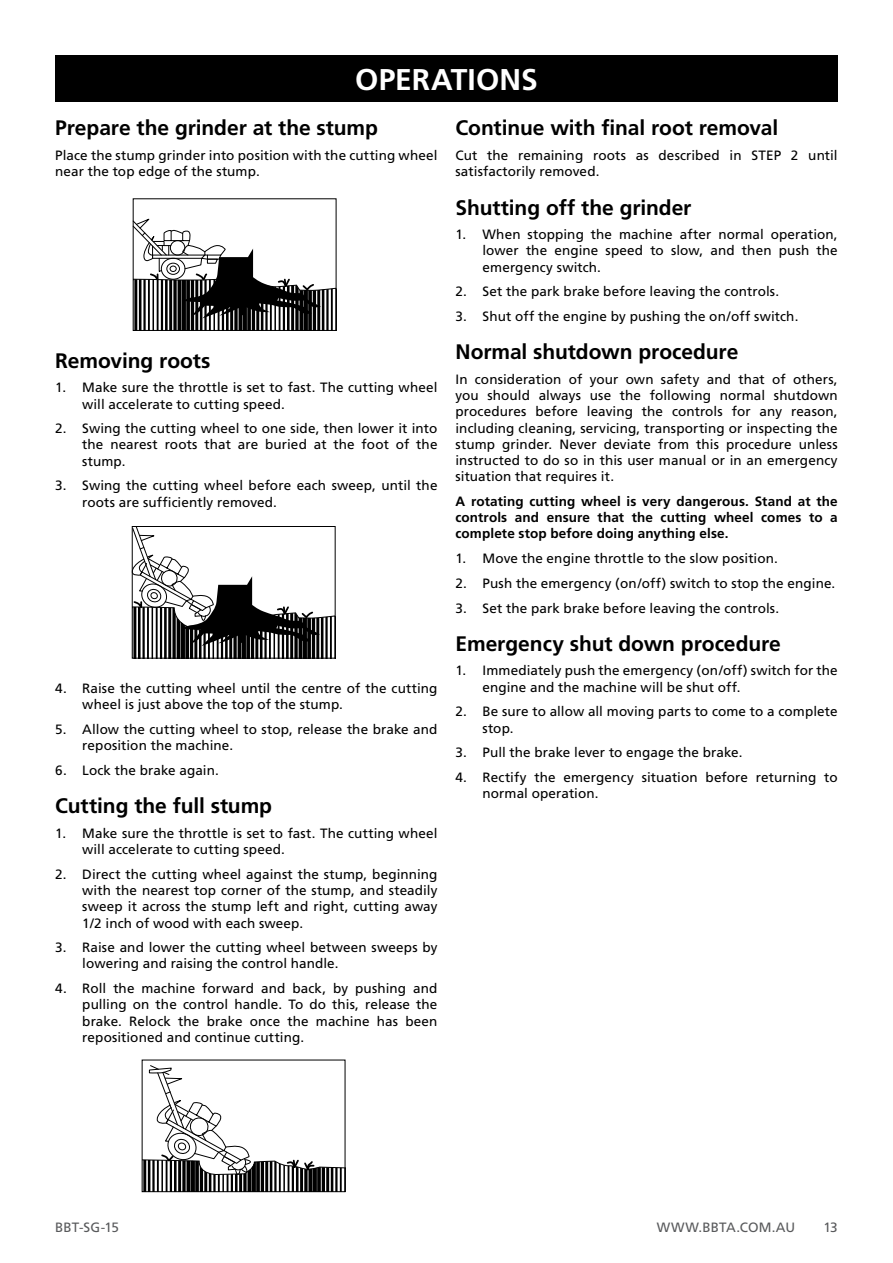
<style>
.page{position:relative;width:893px;height:1263px;background:#fff}
.page>*{position:absolute;margin:0;border:0;box-sizing:border-box;transform-origin:0 0}
.t1{font:700 30px "Frutiger";color:#fff}
.t2{font:700 21px "Frutiger";letter-spacing:-.005em;color:#000}
.t3{font:13.5px/16.2px "Frutiger";letter-spacing:.005em;color:#000}
.t4{font:700 13.5px/16.2px "Frutiger";letter-spacing:.01em;color:#000;text-align:justify}
.t5{font:13.5px "Frutiger";letter-spacing:.005em;color:#58595b}
.t6{font:10.8px "Myriad Pro";color:#000}
</style>
<div class="page">
<div style="left:55px;top:55px;width:783px;height:47px;background:#000"></div>
<div style="left:133px;top:198px;width:204px;height:133px;border:1px solid #000"></div>
<svg style="left:132px;top:217px;width:204px;height:113px"></svg>
<svg style="left:142px;top:1064px;width:203px;height:128px"></svg>
<svg style="left:131px;top:526px;width:204px;height:132px"></svg>
<h1 class="t1" style="left:355px;top:62px;width:184px">OPERATIONS</h1>
<h2 class="t2" style="left:55px;top:116px;width:324px">Prepare the grinder at the stump</h2>
<p class="t3" style="left:55px;top:147px;width:384px">Place the stump grinder into position with the cutting wheel near the top edge of the stump.</p>
<h2 class="t2" style="left:55px;top:348px;width:157px">Removing roots</h2>
<p class="t3" style="left:82px;top:379px;width:357px;text-indent:-27px">1. Make sure the throttle is set to fast. The cutting wheel will accelerate to cutting speed.</p>
<p class="t3" style="left:82px;top:420px;width:357px;text-align:justify;text-indent:-27px">2. Swing the cutting wheel to one side, then lower it into the nearest roots that are buried at the foot of the stump.</p>
<p class="t3" style="left:82px;top:477px;width:357px;text-indent:-27px">3. Swing the cutting wheel before each sweep, until the roots are sufficiently removed.</p>
<p class="t3" style="left:82px;top:680px;width:357px;text-indent:-27px">4. Raise the cutting wheel until the centre of the cutting wheel is just above the top of the stump.</p>
<p class="t3" style="left:82px;top:721px;width:357px;text-indent:-27px">5. Allow the cutting wheel to stop, release the brake and reposition the machine.</p>
<p class="t3" style="left:55px;top:762px;width:165px">6. Lock the brake again.</p>
<h2 class="t2" style="left:55px;top:794px;width:218px">Cutting the full stump</h2>
<p class="t3" style="left:82px;top:825px;width:357px;text-indent:-27px">1. Make sure the throttle is set to fast. The cutting wheel will accelerate to cutting speed.</p>
<p class="t3" style="left:82px;top:866px;width:357px;text-align:justify;text-indent:-27px">2. Direct the cutting wheel against the stump, beginning with the nearest top corner of the stump, and steadily sweep it across the stump left and right, cutting away 1/2 inch of wood with each sweep.</p>
<p class="t3" style="left:82px;top:939px;width:357px;text-indent:-27px">3. Raise and lower the cutting wheel between sweeps by lowering and raising the control handle.</p>
<p class="t3" style="left:82px;top:980px;width:357px;text-align:justify;text-indent:-27px">4. Roll the machine forward and back, by pushing and pulling on the control handle. To do this, release the brake. Relock the brake once the machine has been repositioned and continue cutting.</p>
<p class="t6" style="left:136px;top:683px;width:66px">Dipstick Cover</p>
<h2 class="t2" style="left:455px;top:116px;width:324px">Continue with final root removal</h2>
<p class="t3" style="left:455px;top:147px;width:384px">Cut the remaining roots as described in STEP 2 until satisfactorily removed.</p>
<h2 class="t2" style="left:455px;top:195px;width:237px">Shutting off the grinder</h2>
<p class="t3" style="left:482px;top:226px;width:357px;text-align:justify;text-indent:-27px">1. When stopping the machine after normal operation, lower the engine speed to slow, and then push the emergency switch.</p>
<p class="t3" style="left:455px;top:283px;width:325px">2. Set the park brake before leaving the controls.</p>
<p class="t3" style="left:455px;top:308px;width:344px">3. Shut off the engine by pushing the on/off switch.</p>
<h2 class="t2" style="left:455px;top:340px;width:284px">Normal shutdown procedure</h2>
<p class="t3" style="left:455px;top:371px;width:384px;text-align:justify">In consideration of your own safety and that of others, you should always use the following normal shutdown procedures before leaving the controls for any reason, including cleaning, servicing, transporting or inspecting the stump grinder. Never deviate from this procedure unless instructed to do so in this user manual or in an emergency situation that requires it.</p>
<p class="t4" style="left:455px;top:493px;width:384px">A rotating cutting wheel is very dangerous. Stand at the controls and ensure that the cutting wheel comes to a complete stop before doing anything else.</p>
<p class="t3" style="left:455px;top:550px;width:324px">1. Move the engine throttle to the slow position.</p>
<p class="t3" style="left:455px;top:575px;width:381px">2. Push the emergency (on/off) switch to stop the engine.</p>
<p class="t3" style="left:455px;top:600px;width:325px">3. Set the park brake before leaving the controls.</p>
<h2 class="t2" style="left:455px;top:631px;width:327px">Emergency shut down procedure</h2>
<p class="t3" style="left:482px;top:662px;width:357px;text-indent:-27px">1. Immediately push the emergency (on/off) switch for the engine and the machine will be shut off.</p>
<p class="t3" style="left:482px;top:703px;width:357px;text-indent:-27px">2. Be sure to allow all moving parts to come to a complete stop.</p>
<p class="t3" style="left:455px;top:744px;width:289px">3. Pull the brake lever to engage the brake.</p>
<p class="t3" style="left:482px;top:769px;width:357px;text-indent:-27px">4. Rectify the emergency situation before returning to normal operation.</p>
<p class="t5" style="left:55px;top:1219px;width:65px">BBT-SG-15</p>
<p class="t5" style="left:657px;top:1219px;width:140px">WWW.BBTA.COM.AU</p>
<p class="t5" style="left:823px;top:1219px;width:16px">13</p>
</div>
